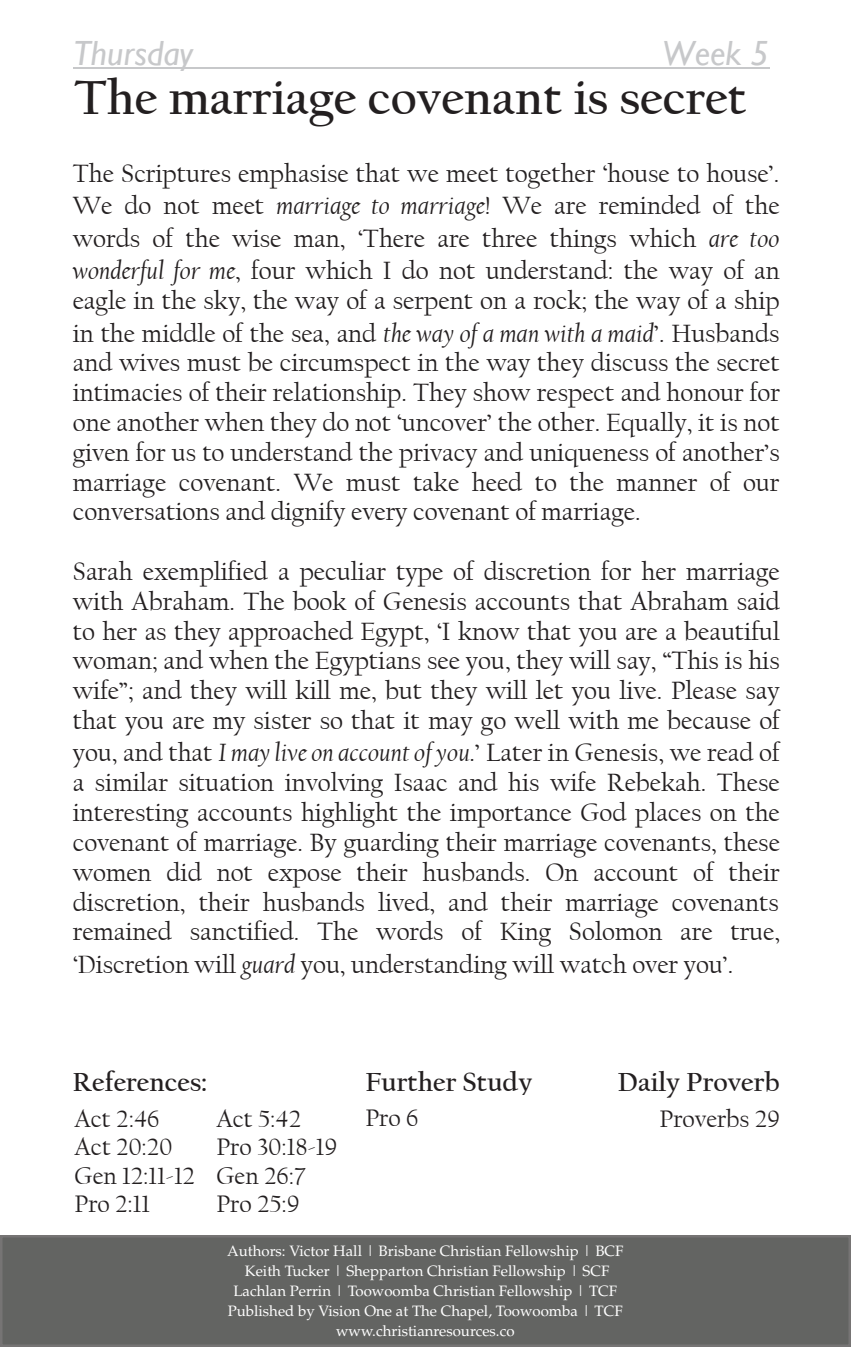
<style>
.page{position:relative;width:851px;height:1347px;background:#fff}
.page>*{position:absolute;margin:0;border:0;box-sizing:border-box;transform-origin:0 0}
.t1{font:700 50px "Californian FB";color:#231f20}
.t2{font:italic 35px "Gill Sans";color:#c7c8ca}
.t3{font:700 27.5px "Californian FB";color:#231f20}
.t4{font:26.25px/29.8px "Californian FB";color:#231f20;text-align:justify}
.t5{font:25px/28.2px "Californian FB";color:#231f20}
.t6{font:15px/20px "Palatino";color:#fff;text-align:center}
.s1{font-style:italic}
</style>
<div class="page">
<svg style="left:850px;top:1235px;width:1px;height:111px"></svg>
<div style="left:1px;top:1236px;width:848px;height:109px;background:#636462"></div>
<hr style="left:73px;top:68px;width:696px;height:1px;background:#c7c8ca">
<h2 class="t2" style="left:73px;top:33px;width:121px">Thursday</h2>
<h2 class="t2" style="left:662px;top:33px;width:108px">Week 5</h2>
<h1 class="t1" style="left:74px;top:70px;width:673px">The marriage covenant is secret</h1>
<p class="t4" style="left:73px;top:158px;width:708px;line-height:32.5px">The Scriptures emphasise that we meet together ‘house to house’.<br>We do not meet <span class="s1">marriage to marriage</span>! We are reminded of the words of the wise man, ‘There are three things which <span class="s1">are too wonderful for me</span>, four which I do not understand: the way of an</p>
<p class="t4" style="left:73px;top:285px;width:708px;line-height:32.5px">eagle in the sky, the way of a serpent on a rock; the way of a ship in the middle of the sea, and <span class="s1">the way of a man with a maid</span>’. Husbands</p>
<p class="t4" style="left:73px;top:348px;width:708px">and wives must be circumspect in the way they discuss the secret intimacies of their relationship. They show respect and honour for one another when they do not ‘uncover’ the other. Equally, it is not given for us to understand the privacy and uniqueness of another’s marriage covenant. We must take heed to the manner of our conversations and dignify every covenant of marriage.</p>
<p class="t4" style="left:73px;top:557px;width:708px">Sarah exemplified a peculiar type of discretion for her marriage with Abraham. The book of Genesis accounts that Abraham said to her as they approached Egypt, ‘I know that you are a beautiful woman; and when the Egyptians see you, they will say, “This is his wife”; and they will kill me, but they will let you live. Please say that you are my sister so that it may go well with me because of</p>
<p class="t4" style="left:73px;top:738px;width:708px">you, and that <span class="s1">I may live on account of you</span>.’ Later in Genesis, we read of a similar situation involving Isaac and his wife Rebekah. These interesting accounts highlight the importance God places on the covenant of marriage. By guarding their marriage covenants, these women did not expose their husbands. On account of their discretion, their husbands lived, and their marriage covenants remained sanctified. The words of King Solomon are true,</p>
<p class="t4" style="left:73px;top:949px;width:662px">‘Discretion will <span class="s1">guard</span> you, understanding will watch over you’.</p>
<p class="t3" style="left:73px;top:1066px;width:136px">References:</p>
<p class="t3" style="left:365px;top:1066px;width:168px">Further Study</p>
<p class="t3" style="left:617px;top:1066px;width:163px">Daily Proverb</p>
<p class="t5" style="left:74px;top:1105px;width:87px">Act 2:46</p>
<p class="t5" style="left:216px;top:1105px;width:86px">Act 5:42</p>
<p class="t5" style="left:365px;top:1104px;width:55px">Pro 6</p>
<p class="t5" style="left:74px;top:1133px;width:99px">Act 20:20</p>
<p class="t5" style="left:74px;top:1133px;width:264px;text-indent:142px">Pro 30:18-19<br>Gen 12:11-12 Gen 26:7<br>Pro 2:11</p>
<p class="t5" style="left:216px;top:1190px;width:85px">Pro 25:9</p>
<p class="t6" style="left:227px;top:1241px;width:398px">Authors: Victor Hall | Brisbane Christian Fellowship | BCF Keith Tucker | Shepparton Christian Fellowship | SCF Lachlan Perrin | Toowoomba Christian Fellowship | TCF Published by Vision One at The Chapel, Toowoomba | TCF www.christianresources.co</p>
<p class="t5" style="left:659px;top:1105px;width:122px">Proverbs 29</p>
</div>
